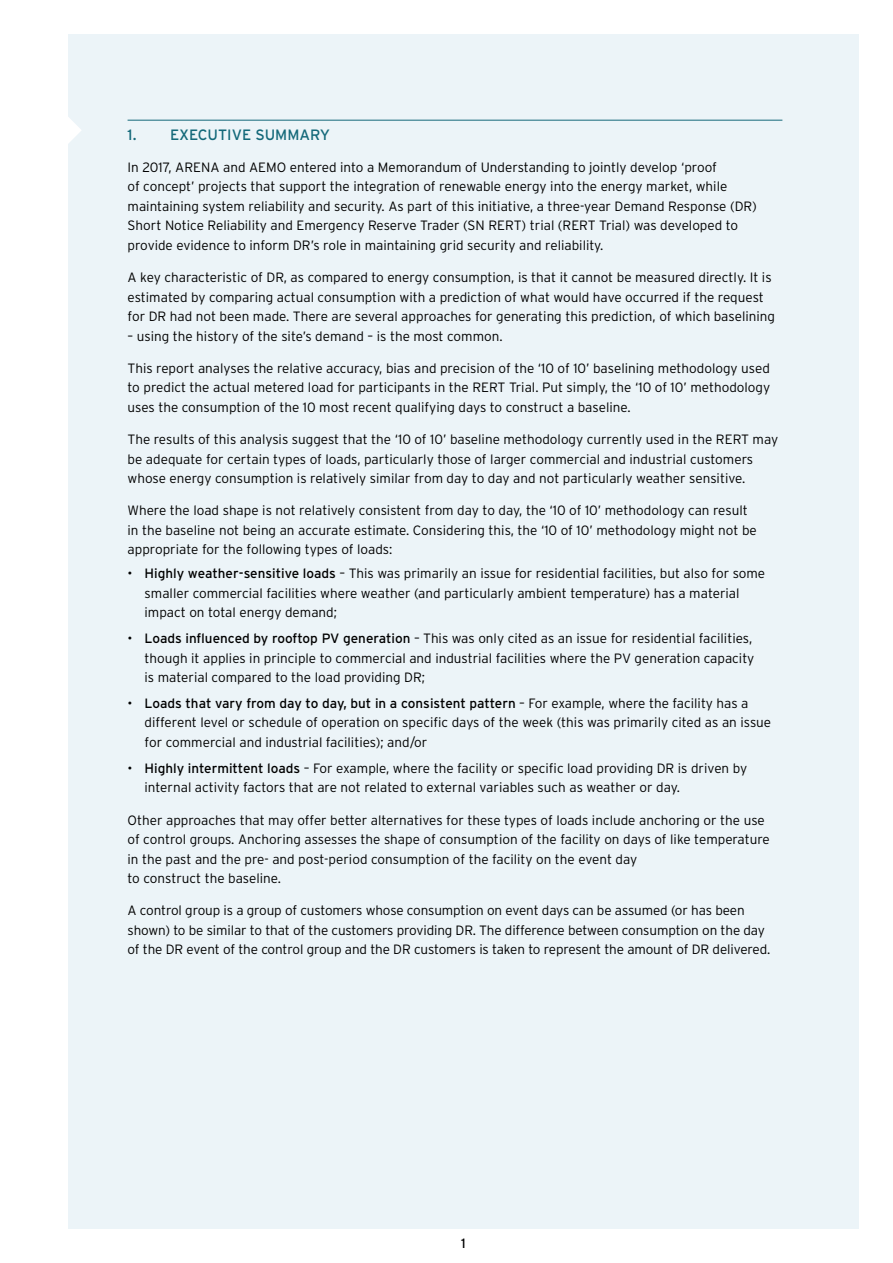
<style>
.page{position:relative;width:893px;height:1263px;background:#fff}
.page>*{position:absolute;margin:0;border:0;box-sizing:border-box;transform-origin:0 0}
.t1{font:15px "Interstate";color:#14697a}
.t2{font:300 13.5px/19.5px "Interstate";color:#000}
.t3{font:13.5px "Interstate";color:#000}
.s1{font-weight:400}
</style>
<div class="page">
<div style="left:68px;top:34px;width:791px;height:1195px;background:#ecf4f8"></div>
<svg style="left:68px;top:117px;width:13px;height:26px"></svg>
<hr style="left:128px;top:120px;width:654px;height:1px;background:#14697a">
<p class="t1" style="left:128px;top:126px;width:204px">1. EXECUTIVE SUMMARY</p>
<p class="t2" style="left:128px;top:157px;width:631px">In 2017, ARENA and AEMO entered into a Memorandum of Understanding to jointly develop ‘proof<br>of concept’ projects that support the integration of renewable energy into the energy market, while maintaining system reliability and security. As part of this initiative, a three-year Demand Response (DR)<br>Short Notice Reliability and Emergency Reserve Trader (SN RERT) trial (RERT Trial) was developed to provide evidence to inform DR’s role in maintaining grid security and reliability.</p>
<p class="t2" style="left:128px;top:268px;width:649px">A key characteristic of DR, as compared to energy consumption, is that it cannot be measured directly. It is estimated by comparing actual consumption with a prediction of what would have occurred if the request for DR had not been made. There are several approaches for generating this prediction, of which baselining</p>
<p class="t2" style="left:128px;top:326px;width:377px">– using the history of the site’s demand – is the most common.</p>
<p class="t2" style="left:128px;top:358px;width:644px;text-align:justify">This report analyses the relative accuracy, bias and precision of the ‘10 of 10’ baselining methodology used to predict the actual metered load for participants in the RERT Trial. Put simply, the ‘10 of 10’ methodology uses the consumption of the 10 most recent qualifying days to construct a baseline.</p>
<p class="t2" style="left:128px;top:430px;width:652px">The results of this analysis suggest that the ‘10 of 10’ baseline methodology currently used in the RERT may be adequate for certain types of loads, particularly those of larger commercial and industrial customers whose energy consumption is relatively similar from day to day and not particularly weather sensitive.</p>
<p class="t2" style="left:128px;top:501px;width:631px">Where the load shape is not relatively consistent from day to day, the ‘10 of 10’ methodology can result in the baseline not being an accurate estimate. Considering this, the ‘10 of 10’ methodology might not be appropriate for the following types of loads:</p>
<p class="t2" style="left:145px;top:563px;width:622px;text-indent:-17px">• <span class="s1">Highly weather-sensitive loads</span> – This was primarily an issue for residential facilities, but also for some smaller commercial facilities where weather (and particularly ambient temperature) has a material impact on total energy demand;</p>
<p class="t2" style="left:145px;top:628px;width:611px;text-indent:-17px">• <span class="s1">Loads influenced by rooftop PV generation</span> – This was only cited as an issue for residential facilities, though it applies in principle to commercial and industrial facilities where the PV generation capacity is material compared to the load providing DR;</p>
<p class="t2" style="left:145px;top:693px;width:628px;text-indent:-17px">• <span class="s1">Loads that vary from day to day, but in a consistent pattern</span> – For example, where the facility has a different level or schedule of operation on specific days of the week (this was primarily cited as an issue for commercial and industrial facilities); and/or</p>
<p class="t2" style="left:145px;top:758px;width:604px;text-indent:-17px">• <span class="s1">Highly intermittent loads</span> – For example, where the facility or specific load providing DR is driven by internal activity factors that are not related to external variables such as weather or day.</p>
<p class="t2" style="left:128px;top:810px;width:644px">Other approaches that may offer better alternatives for these types of loads include anchoring or the use of control groups. Anchoring assesses the shape of consumption of the facility on days of like temperature in the past and the pre- and post-period consumption of the facility on the event day<br>to construct the baseline.</p>
<p class="t2" style="left:128px;top:901px;width:644px">A control group is a group of customers whose consumption on event days can be assumed (or has been shown) to be similar to that of the customers providing DR. The difference between consumption on the day of the DR event of the control group and the DR customers is taken to represent the amount of DR delivered.</p>
<p class="t3" style="left:461px;top:1236px;width:6px">1</p>
</div>
